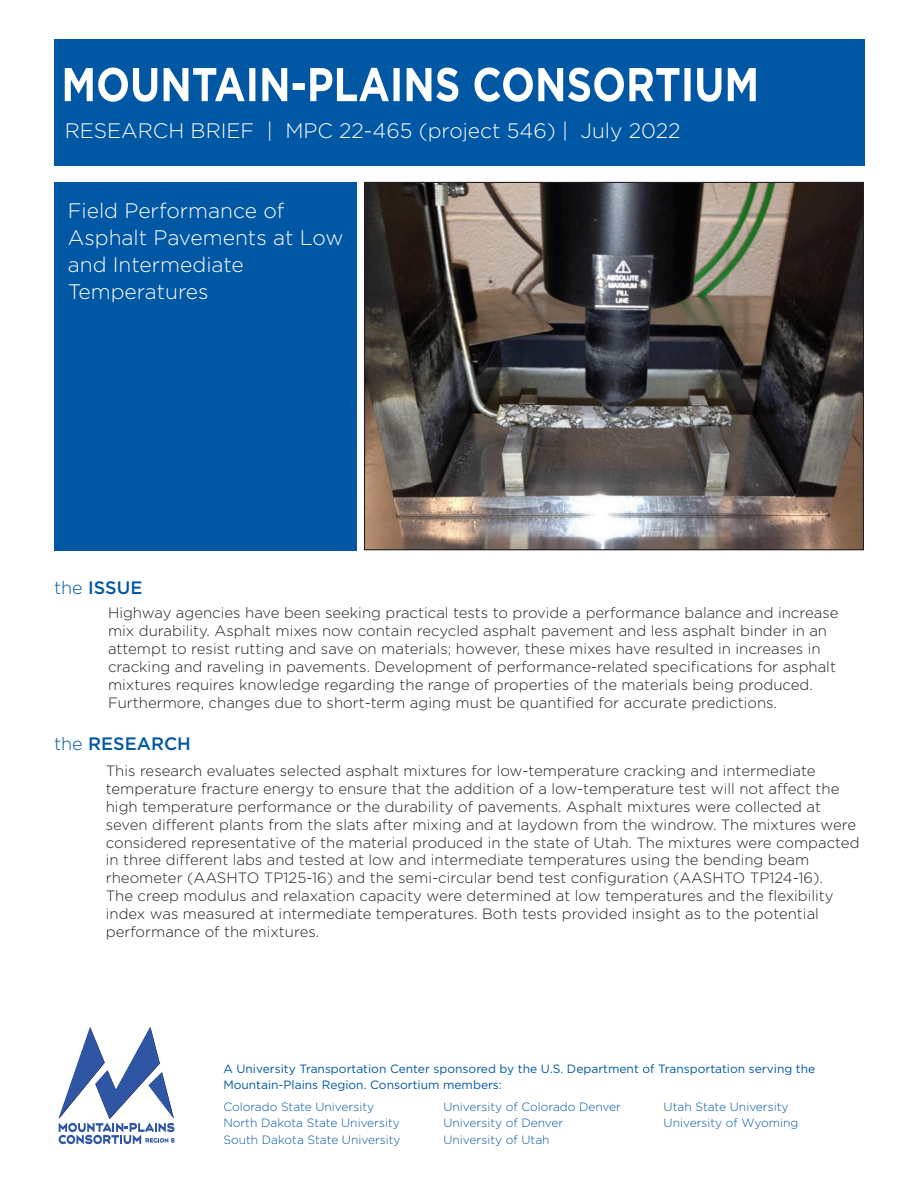
<style>
.page{position:relative;width:918px;height:1188px;background:#fff}
.page>*{position:absolute;margin:0;border:0;box-sizing:border-box;transform-origin:0 0}
.t1{font:300 21px/27px "Gotham";color:#fff}
.t2{font:300 20.85px "Gotham";color:#fff}
.t3{font:500 18px "Gotham";color:#0057a4}
.t4{font:300 15px/18px "Gotham";color:#231f20}
.t5{font:300 12px/16.5px "Gotham";color:#0057a4}
.t6{font:12px/16.5px "Gotham";color:#0057a4}
.s1{font-weight:300}
</style>
<div class="page">
<div style="left:54px;top:182px;width:303px;height:368px;background:#0057a4"></div>
<img style="left:366px;top:184px;width:496px;height:364px">
<div style="left:54px;top:39px;width:810px;height:127px;background:#0057a4"></div>
<svg style="left:65px;top:67px;width:691px;height:35px"></svg>
<svg style="left:58px;top:1027px;width:117px;height:117px"></svg>
<h2 class="t2" style="left:65px;top:117px;width:617px">RESEARCH BRIEF | MPC 22-465 (project 546) | July 2022</h2>
<h1 class="t1" style="left:68px;top:196px;width:277px">Field Performance of<br>Asphalt Pavements at Low and Intermediate<br>Temperatures</h1>
<p class="t3" style="left:54px;top:576px;width:90px"><span class="s1">the</span> ISSUE</p>
<p class="t4" style="left:108px;top:603px;width:732px">Highway agencies have been seeking practical tests to provide a performance balance and increase mix durability. Asphalt mixes now contain recycled asphalt pavement and less asphalt binder in an attempt to resist rutting and save on materials; however, these mixes have resulted in increases in cracking and raveling in pavements. Development of performance-related specifications for asphalt mixtures requires knowledge regarding the range of properties of the materials being produced.<br>Furthermore, changes due to short-term aging must be quantified for accurate predictions.</p>
<p class="t3" style="left:54px;top:731px;width:138px"><span class="s1">the</span> RESEARCH</p>
<p class="t4" style="left:106px;top:761px;width:755px">This research evaluates selected asphalt mixtures for low-temperature cracking and intermediate temperature fracture energy to ensure that the addition of a low-temperature test will not affect the high temperature performance or the durability of pavements. Asphalt mixtures were collected at seven different plants from the slats after mixing and at laydown from the windrow. The mixtures were considered representative of the material produced in the state of Utah. The mixtures were compacted in three different labs and tested at low and intermediate temperatures using the bending beam rheometer (AASHTO TP125-16) and the semi-circular bend test configuration (AASHTO TP124-16).<br>The creep modulus and relaxation capacity were determined at low temperatures and the flexibility index was measured at intermediate temperatures. Both tests provided insight as to the potential performance of the mixtures.</p>
<p class="t6" style="left:223px;top:1060px;width:593px">A University Transportation Center sponsored by the U.S. Department of Transportation serving the<br>Mountain-Plains Region. Consortium members:</p>
<p class="t5" style="left:223px;top:1098px;width:179px">Colorado State University<br>North Dakota State University<br>South Dakota State University</p>
<p class="t5" style="left:443px;top:1098px;width:179px">University of Colorado Denver<br>University of Denver<br>University of Utah</p>
<p class="t5" style="left:664px;top:1098px;width:136px">Utah State University<br>University of Wyoming</p>
</div>
